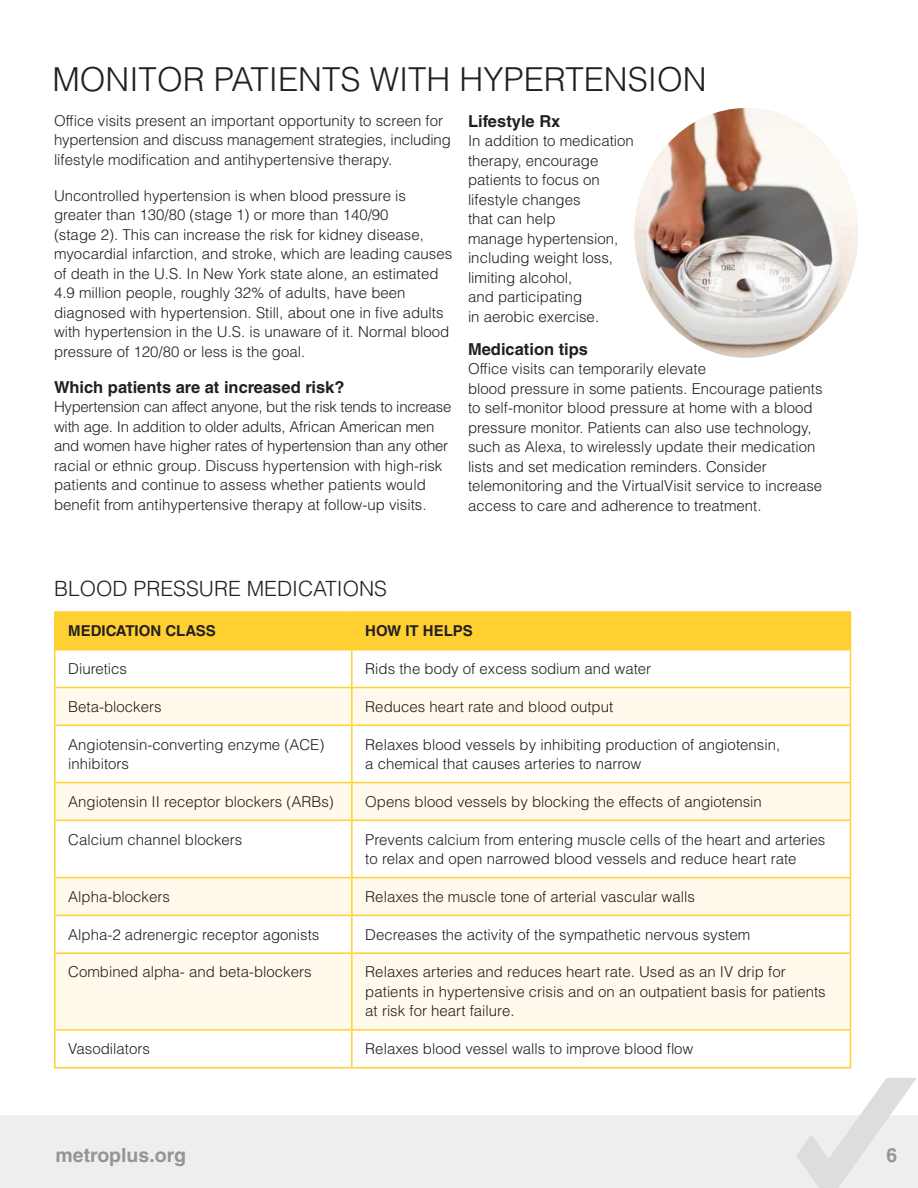
<style>
.page{position:relative;width:918px;height:1188px;background:#fff}
.page>*{position:absolute;margin:0;border:0;box-sizing:border-box;transform-origin:0 0}
.t1{font:300 33px "Helvetica LT Std";color:#231f20}
.t2{font:300 21px "Helvetica LT Std";color:#231f20}
.t3{font:700 19.5px "Helvetica LT Std";color:#939598}
.t4{font:700 16.5px "Helvetica LT Std";color:#231f20}
.t5{font:300 15px/19.5px "Helvetica LT Std";color:#231f20}
.t6{font:700 15px "Helvetica LT Std";color:#231f20}
</style>
<div class="page">
<div style="left:0;top:1116px;width:918px;height:72px;background:#eeeeef"></div>
<svg style="left:796px;top:1078px;width:121px;height:110px"></svg>
<div style="left:56px;top:613px;width:794px;height:36px;background:#ffd032"></div>
<svg style="left:56px;top:651px;width:794px;height:416px"></svg>
<svg style="left:56px;top:688px;width:794px;height:341px;fill:#fffaeb"></svg>
<hr style="left:54px;top:611px;width:298px;height:2px;background:#ffd032">
<hr style="left:54px;top:613px;width:2px;height:36px;background:#ffd032">
<hr style="left:352px;top:611px;width:499px;height:2px;background:#ffd032">
<hr style="left:351px;top:613px;width:2px;height:36px;background:#ffd032">
<hr style="left:850px;top:613px;width:1px;height:36px;background:#ffd032">
<hr style="left:54px;top:649px;width:298px;height:2px;background:#ffd032">
<hr style="left:54px;top:651px;width:2px;height:36px;background:#ffd032">
<hr style="left:352px;top:649px;width:499px;height:2px;background:#ffd032">
<hr style="left:351px;top:651px;width:2px;height:36px;background:#ffd032">
<hr style="left:850px;top:651px;width:1px;height:36px;background:#ffd032">
<hr style="left:54px;top:687px;width:298px;height:1px;background:#ffd032">
<hr style="left:54px;top:688px;width:2px;height:37px;background:#ffd032">
<hr style="left:352px;top:687px;width:499px;height:1px;background:#ffd032">
<hr style="left:351px;top:688px;width:2px;height:37px;background:#ffd032">
<hr style="left:850px;top:688px;width:1px;height:37px;background:#ffd032">
<hr style="left:54px;top:725px;width:298px;height:1px;background:#ffd032">
<hr style="left:54px;top:726px;width:2px;height:56px;background:#ffd032">
<hr style="left:352px;top:725px;width:499px;height:1px;background:#ffd032">
<hr style="left:351px;top:726px;width:2px;height:56px;background:#ffd032">
<hr style="left:850px;top:726px;width:1px;height:56px;background:#ffd032">
<hr style="left:54px;top:782px;width:298px;height:1px;background:#ffd032">
<hr style="left:54px;top:783px;width:2px;height:37px;background:#ffd032">
<hr style="left:352px;top:782px;width:499px;height:1px;background:#ffd032">
<hr style="left:351px;top:783px;width:2px;height:37px;background:#ffd032">
<hr style="left:850px;top:783px;width:1px;height:37px;background:#ffd032">
<hr style="left:54px;top:820px;width:298px;height:1px;background:#ffd032">
<hr style="left:54px;top:821px;width:2px;height:56px;background:#ffd032">
<hr style="left:352px;top:820px;width:499px;height:1px;background:#ffd032">
<hr style="left:351px;top:821px;width:2px;height:56px;background:#ffd032">
<hr style="left:850px;top:821px;width:1px;height:56px;background:#ffd032">
<hr style="left:54px;top:877px;width:298px;height:1px;background:#ffd032">
<hr style="left:54px;top:878px;width:2px;height:37px;background:#ffd032">
<hr style="left:352px;top:877px;width:499px;height:1px;background:#ffd032">
<hr style="left:351px;top:878px;width:2px;height:37px;background:#ffd032">
<hr style="left:850px;top:878px;width:1px;height:37px;background:#ffd032">
<hr style="left:54px;top:915px;width:298px;height:1px;background:#ffd032">
<hr style="left:54px;top:916px;width:2px;height:36px;background:#ffd032">
<hr style="left:352px;top:915px;width:499px;height:1px;background:#ffd032">
<hr style="left:351px;top:916px;width:2px;height:36px;background:#ffd032">
<hr style="left:850px;top:916px;width:1px;height:36px;background:#ffd032">
<hr style="left:54px;top:952px;width:298px;height:2px;background:#ffd032">
<hr style="left:54px;top:954px;width:2px;height:75px;background:#ffd032">
<hr style="left:352px;top:952px;width:499px;height:2px;background:#ffd032">
<hr style="left:351px;top:954px;width:2px;height:75px;background:#ffd032">
<hr style="left:850px;top:954px;width:1px;height:75px;background:#ffd032">
<hr style="left:54px;top:1029px;width:298px;height:2px;background:#ffd032">
<hr style="left:54px;top:1031px;width:2px;height:36px;background:#ffd032">
<hr style="left:352px;top:1029px;width:499px;height:2px;background:#ffd032">
<hr style="left:351px;top:1031px;width:2px;height:36px;background:#ffd032">
<hr style="left:850px;top:1031px;width:1px;height:36px;background:#ffd032">
<hr style="left:54px;top:1067px;width:298px;height:1px;background:#ffd032">
<hr style="left:352px;top:1067px;width:499px;height:1px;background:#ffd032">
<img style="left:634px;top:108px;width:224px;height:250px">
<h1 class="t1" style="left:52px;top:59px;width:656px">MONITOR PATIENTS WITH HYPERTENSION</h1>
<p class="t5" style="left:54px;top:110px;width:399px">Office visits present an important opportunity to screen for hypertension and discuss management strategies, including lifestyle modification and antihypertensive therapy.</p>
<p class="t5" style="left:54px;top:185px;width:400px">Uncontrolled hypertension is when blood pressure is greater than 130/80 (stage 1) or more than 140/90<br>(stage 2). This can increase the risk for kidney disease, myocardial infarction, and stroke, which are leading causes of death in the U.S. In New York state alone, an estimated 4.9 million people, roughly 32% of adults, have been diagnosed with hypertension. Still, about one in five adults with hypertension in the U.S. is unaware of it. Normal blood pressure of 120/80 or less is the goal.</p>
<p class="t4" style="left:54px;top:377px;width:292px">Which patients are at increased risk?</p>
<p class="t5" style="left:54px;top:397px;width:399px">Hypertension can affect anyone, but the risk tends to increase with age. In addition to older adults, African American men and women have higher rates of hypertension than any other racial or ethnic group. Discuss hypertension with high-risk patients and continue to assess whether patients would benefit from antihypertensive therapy at follow-up visits.</p>
<p class="t4" style="left:468px;top:111px;width:94px">Lifestyle Rx</p>
<p class="t5" style="left:468px;top:131px;width:167px">In addition to medication therapy, encourage patients to focus on lifestyle changes<br>that can help<br>manage hypertension, including weight loss, limiting alcohol,<br>and participating<br>in aerobic exercise.</p>
<p class="t4" style="left:468px;top:339px;width:122px">Medication tips</p>
<p class="t5" style="left:468px;top:359px;width:356px">Office visits can temporarily elevate<br>blood pressure in some patients. Encourage patients to self-monitor blood pressure at home with a blood pressure monitor. Patients can also use technology, such as Alexa, to wirelessly update their medication lists and set medication reminders. Consider telemonitoring and the VirtualVisit service to increase access to care and adherence to treatment.</p>
<h2 class="t2" style="left:54px;top:575px;width:334px">BLOOD PRESSURE MEDICATIONS</h2>
<p class="t6" style="left:68px;top:622px;width:149px">MEDICATION CLASS</p>
<p class="t6" style="left:365px;top:622px;width:109px">HOW IT HELPS</p>
<p class="t5" style="left:68px;top:659px;width:60px">Diuretics</p>
<p class="t5" style="left:365px;top:659px;width:287px">Rids the body of excess sodium and water</p>
<p class="t5" style="left:68px;top:697px;width:95px">Beta-blockers</p>
<p class="t5" style="left:365px;top:697px;width:249px">Reduces heart rate and blood output</p>
<p class="t5" style="left:68px;top:734px;width:258px">Angiotensin-converting enzyme (ACE) inhibitors</p>
<p class="t5" style="left:365px;top:734px;width:416px">Relaxes blood vessels by inhibiting production of angiotensin, a chemical that causes arteries to narrow</p>
<p class="t5" style="left:68px;top:792px;width:267px">Angiotensin II receptor blockers (ARBs)</p>
<p class="t5" style="left:365px;top:792px;width:398px">Opens blood vessels by blocking the effects of angiotensin</p>
<p class="t5" style="left:68px;top:829px;width:176px">Calcium channel blockers</p>
<p class="t5" style="left:365px;top:829px;width:462px">Prevents calcium from entering muscle cells of the heart and arteries to relax and open narrowed blood vessels and reduce heart rate</p>
<p class="t5" style="left:68px;top:887px;width:103px">Alpha-blockers</p>
<p class="t5" style="left:365px;top:887px;width:331px">Relaxes the muscle tone of arterial vascular walls</p>
<p class="t5" style="left:68px;top:924px;width:253px">Alpha-2 adrenergic receptor agonists</p>
<p class="t5" style="left:365px;top:924px;width:386px">Decreases the activity of the sympathetic nervous system</p>
<p class="t5" style="left:68px;top:962px;width:245px">Combined alpha- and beta-blockers</p>
<p class="t5" style="left:365px;top:962px;width:462px">Relaxes arteries and reduces heart rate. Used as an IV drip for patients in hypertensive crisis and on an outpatient basis for patients at risk for heart failure.</p>
<p class="t5" style="left:68px;top:1039px;width:83px">Vasodilators</p>
<p class="t5" style="left:365px;top:1039px;width:330px">Relaxes blood vessel walls to improve blood flow</p>
<h3 class="t3" style="left:56px;top:1144px;width:132px">metroplus.org</h3>
<h3 class="t3" style="left:886px;top:1144px;width:12px">6</h3>
</div>
